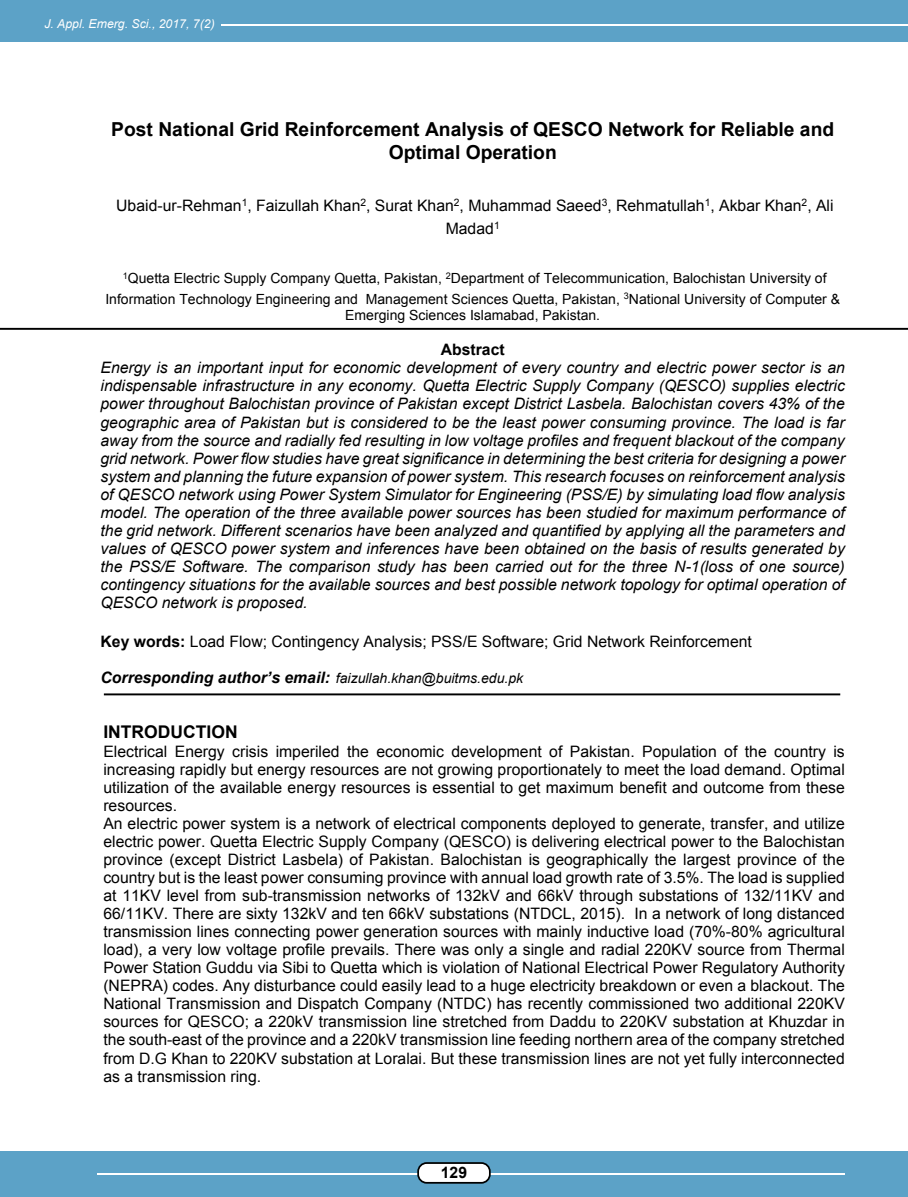
<style>
.page{position:relative;width:908px;height:1197px;background:#fff}
.page>*{position:absolute;margin:0;border:0;box-sizing:border-box;transform-origin:0 0}
.t1{font:700 19.25px/22.1px "Arial";color:#000;text-align:center}
.t2{font:700 17.5px "Arial";color:#000}
.t3{font:15.75px/18px "Arial";color:#000;text-align:center}
.t4{font:italic 15.75px/18px "Arial";color:#000;text-align:justify}
.t5{font:700 15.75px "Arial";color:#000}
.t6{font:14px/20.5px "Arial";color:#000;text-align:center}
.t7{font:italic 14px "Arial";color:#000}
.t8{font:italic 12.25px "Arial";color:#fff}
.s1{font-weight:700}
.s2{font-weight:700;font-size:15.75px}
</style>
<div class="page">
<div style="left:0;top:0;width:907px;height:42px;background:#5ca2c7"></div>
<hr style="left:221px;top:25px;width:686px;height:1px;background:#fff">
<div style="left:0;top:1152px;width:907px;height:45px;background:#5ca2c7"></div>
<hr style="left:97px;top:1173px;width:747px;height:2px;background:#fff">
<div style="left:417px;top:1162px;width:73px;height:22px;background:#fff;border:2px solid #000;border-radius:9px"></div>
<hr style="left:0;top:328px;width:907px;height:2px;background:#000">
<hr style="left:104px;top:693px;width:736px;height:2px;background:#000">
<p class="t8" style="left:44px;top:19px;width:172px">J. Appl. Emerg. Sci., 2017, 7(2)</p>
<p class="t1" style="left:111px;top:120px;width:724px">Post National Grid Reinforcement Analysis of QESCO Network for Reliable and<br>Optimal Operation</p>
<p class="t3" style="left:116px;top:196px;width:718px;line-height:22.9px">Ubaid-ur-Rehman<sup>1</sup>, Faizullah Khan<sup>2</sup>, Surat Khan<sup>2</sup>, Muhammad Saeed<sup>3</sup>, Rehmatullah<sup>1</sup>, Akbar Khan<sup>2</sup>, Ali<br>Madad<sup>1</sup></p>
<p class="t6" style="left:105px;top:269px;width:736px"><sup>1</sup>Quetta Electric Supply Company Quetta, Pakistan, <sup>2</sup>Department of Telecommunication, Balochistan University of<br>Information Technology Engineering and Management Sciences Quetta, Pakistan, <sup>3</sup>National University of Computer &amp;</p>
<p class="t6" style="left:345px;top:306px;width:256px">Emerging Sciences Islamabad, Pakistan.</p>
<p class="t5" style="left:440px;top:344px;width:65px">Abstract</p>
<p class="t4" style="left:100px;top:360px;width:745px">Energy is an important input for economic development of every country and electric power sector is an indispensable infrastructure in any economy. Quetta Electric Supply Company (QESCO) supplies electric power throughout Balochistan province of Pakistan except District Lasbela. Balochistan covers 43% of the geographic area of Pakistan but is considered to be the least power consuming province. The load is far away from the source and radially fed resulting in low voltage profiles and frequent blackout of the company grid network. Power flow studies have great significance in determining the best criteria for designing a power system and planning the future expansion of power system. This research focuses on reinforcement analysis of QESCO network using Power System Simulator for Engineering (PSS/E) by simulating load flow analysis model. The operation of the three available power sources has been studied for maximum performance of the grid network. Different scenarios have been analyzed and quantified by applying all the parameters and values of QESCO power system and inferences have been obtained on the basis of results generated by the PSS/E Software. The comparison study has been carried out for the three N-1(loss of one source) contingency situations for the available sources and best possible network topology for optimal operation of QESCO network is proposed.</p>
<p class="t3" style="left:100px;top:634px;width:652px"><span class="s1">Key words:</span> Load Flow; Contingency Analysis; PSS/E Software; Grid Network Reinforcement</p>
<p class="t7" style="left:100px;top:673px;width:424px"><span class="s2">Corresponding author’s email:</span> faizullah.khan@buitms.edu.pk</p>
<p class="t2" style="left:103px;top:725px;width:136px">INTRODUCTION</p>
<p class="t3" style="left:103px;top:743px;width:742px;text-align:left">Electrical Energy crisis imperiled the economic development of Pakistan. Population of the country is increasing rapidly but energy resources are not growing proportionately to meet the load demand. Optimal utilization of the available energy resources is essential to get maximum benefit and outcome from these resources.<br>An electric power system is a network of electrical components deployed to generate, transfer, and utilize electric power. Quetta Electric Supply Company (QESCO) is delivering electrical power to the Balochistan province (except District Lasbela) of Pakistan. Balochistan is geographically the largest province of the country but is the least power consuming province with annual load growth rate of 3.5%. The load is supplied at 11KV level from sub-transmission networks of 132kV and 66kV through substations of 132/11KV and 66/11KV. There are sixty 132kV and ten 66kV substations (NTDCL, 2015). In a network of long distanced transmission lines connecting power generation sources with mainly inductive load (70%-80% agricultural load), a very low voltage profile prevails. There was only a single and radial 220KV source from Thermal Power Station Guddu via Sibi to Quetta which is violation of National Electrical Power Regulatory Authority (NEPRA) codes. Any disturbance could easily lead to a huge electricity breakdown or even a blackout. The National Transmission and Dispatch Company (NTDC) has recently commissioned two additional 220KV sources for QESCO; a 220kV transmission line stretched from Daddu to 220KV substation at Khuzdar in the south-east of the province and a 220kV transmission line feeding northern area of the company stretched from D.G Khan to 220KV substation at Loralai. But these transmission lines are not yet fully interconnected as a transmission ring.</p>
<p class="t5" style="left:440px;top:1167px;width:28px">129</p>
</div>
